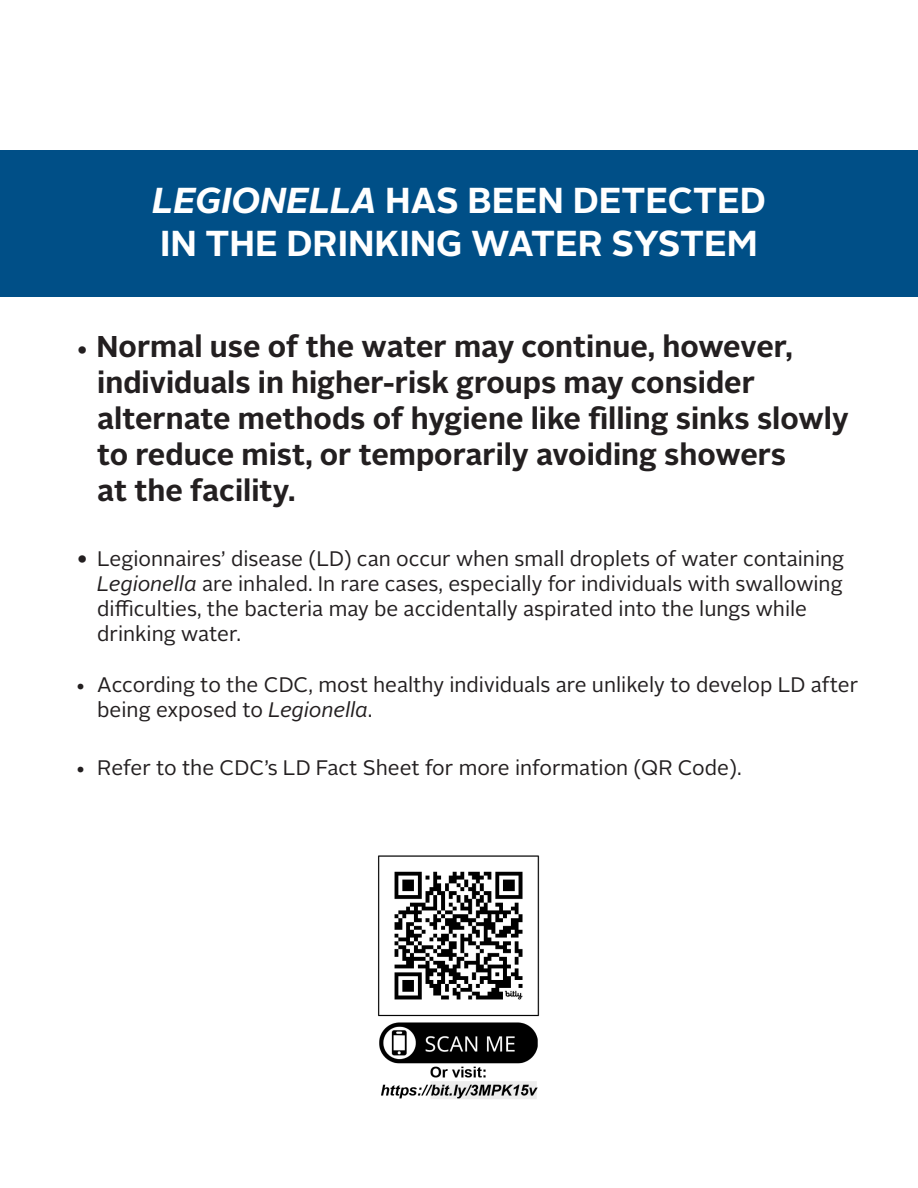
<style>
.page{position:relative;width:918px;height:1188px;background:#fff}
.page>*{position:absolute;margin:0;border:0;box-sizing:border-box;transform-origin:0 0}
.t1{font:700 36px/43.2px "Alright Sans";color:#fff}
.t2{font:700 30px/36px "Alright Sans";color:#231f20}
.t3{font:21px/25.2px "Alright Sans";color:#231f20}
.s1{font-style:italic}
.s2{font-weight:400;font-size:27px}
.s3{font-size:27px}
</style>
<div class="page">
<div style="left:0;top:150px;width:918px;height:147px;background:#004f87"></div>
<img style="left:378px;top:855px;width:162px;height:244px">
<p class="t1" style="left:152px;top:179px;width:615px"><span class="s1">LEGIONELLA</span> HAS BEEN DETECTED<br>IN THE DRINKING WATER SYSTEM</p>
<p class="t2" style="left:97px;top:329px;width:753px;text-indent:-23px"><span class="s2">•</span> Normal use of the water may continue, however, individuals in higher-risk groups may consider alternate methods of hygiene like filling sinks slowly to reduce mist, or temporarily avoiding showers<br>at the facility.</p>
<p class="t3" style="left:97px;top:546px;width:749px;text-indent:-22px"><span class="s3">•</span> Legionnaires’ disease (LD) can occur when small droplets of water containing <span class="s1">Legionella</span> are inhaled. In rare cases, especially for individuals with swallowing difficulties, the bacteria may be accidentally aspirated into the lungs while drinking water.</p>
<p class="t3" style="left:97px;top:672px;width:762px;text-indent:-22px">• According to the CDC, most healthy individuals are unlikely to develop LD after being exposed to <span class="s1">Legionella</span>.</p>
<p class="t3" style="left:75px;top:755px;width:669px">• Refer to the CDC’s LD Fact Sheet for more information (QR Code).</p>
</div>
